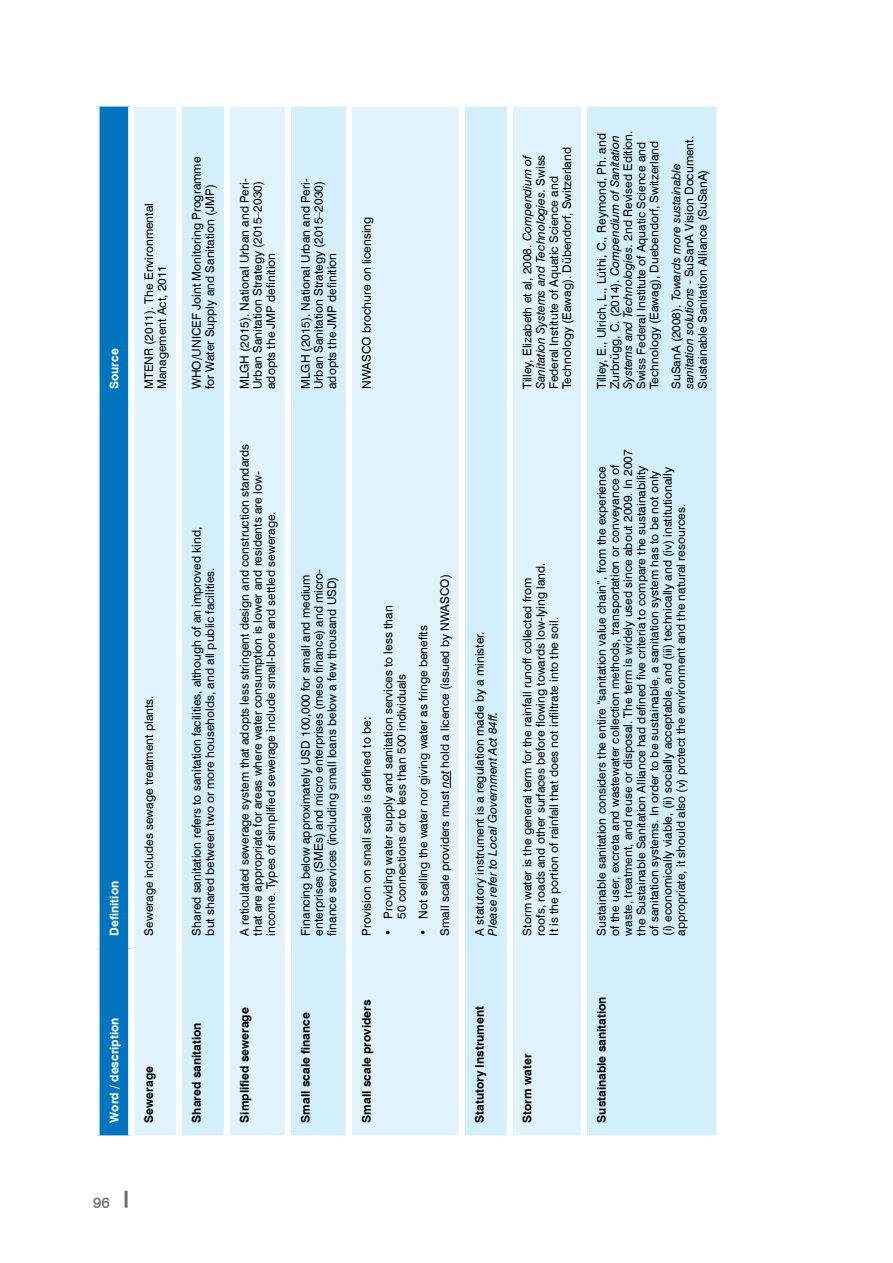
<style>
.page{position:relative;width:893px;height:1263px;background:#fff}
.page>*{position:absolute;margin:0;border:0;box-sizing:border-box;transform-origin:0 0}
.t1{font:500 15px "Swiss 721 BT";color:#6d6e71}
.t2{font:12px/13.2px "Swiss 721 BT";color:#000}
.t3{font:700 12px "Swiss 721 BT";color:#000}
.t4{font:700 12px "Swiss 721 BT";color:#fff}
.s1{font-style:italic}
</style>
<div class="page">
<hr style="left:125px;top:1191px;width:3px;height:17px;background:#6d6e71">
<div style="left:100px;top:107px;width:28px;height:1028px;background:#0075be"></div>
<div style="left:134px;top:107px;width:42px;height:1028px;background:#e1f4fd"></div>
<svg style="left:182px;top:107px;width:534px;height:1028px;background:#daf1fc"></svg>
<div style="left:224px;top:948px;width:6px;height:187px;background:#fff"></div>
<div style="left:224px;top:402px;width:6px;height:546px;background:#fff"></div>
<div style="left:224px;top:107px;width:6px;height:295px;background:#fff"></div>
<div style="left:285px;top:948px;width:6px;height:187px;background:#fff"></div>
<div style="left:285px;top:402px;width:6px;height:546px;background:#fff"></div>
<div style="left:285px;top:107px;width:6px;height:295px;background:#fff"></div>
<div style="left:346px;top:948px;width:6px;height:187px;background:#fff"></div>
<div style="left:346px;top:402px;width:6px;height:546px;background:#fff"></div>
<div style="left:346px;top:107px;width:6px;height:295px;background:#fff"></div>
<div style="left:459px;top:948px;width:6px;height:187px;background:#fff"></div>
<div style="left:459px;top:402px;width:6px;height:546px;background:#fff"></div>
<div style="left:459px;top:107px;width:6px;height:295px;background:#fff"></div>
<div style="left:507px;top:948px;width:6px;height:187px;background:#fff"></div>
<div style="left:507px;top:402px;width:6px;height:546px;background:#fff"></div>
<div style="left:507px;top:107px;width:6px;height:295px;background:#fff"></div>
<div style="left:581px;top:948px;width:6px;height:187px;background:#fff"></div>
<div style="left:581px;top:402px;width:6px;height:546px;background:#fff"></div>
<div style="left:581px;top:107px;width:6px;height:295px;background:#fff"></div>
<svg style="left:450px;top:771px;width:1px;height:17px"></svg>
<p class="t4" style="left:107px;top:389px;width:42px;rotate:-90deg">Source</p>
<p class="t4" style="left:107px;top:935px;width:56px;rotate:-90deg">Definition</p>
<p class="t2" style="left:142px;top:389px;width:187px;rotate:-90deg">MTENR (2011). The Environmental<br>Management Act, 2011</p>
<p class="t2" style="left:142px;top:935px;width:242px;rotate:-90deg">Sewerage includes sewage treatment plants.</p>
<p class="t2" style="left:190px;top:389px;width:234px;rotate:-90deg">WHO/UNICEF Joint Monitoring Programme for Water Supply and Sanitation (JMP)</p>
<p class="t2" style="left:190px;top:935px;width:410px;rotate:-90deg">Shared sanitation refers to sanitation facilities, although of an improved kind, but shared between two or more households, and all public facilities.</p>
<p class="t2" style="left:238px;top:389px;width:212px;rotate:-90deg">MLGH (2015). National Urban and Peri-<br>Urban Sanitation Strategy (2015–2030) adopts the JMP definition</p>
<p class="t2" style="left:238px;top:935px;width:493px;rotate:-90deg">A reticulated sewerage system that adopts less stringent design and construction standards that are appropriate for areas where water consumption is lower and residents are low&shy;income. Types of simplified sewerage include small-bore and settled sewerage.</p>
<p class="t2" style="left:299px;top:389px;width:212px;rotate:-90deg">MLGH (2015). National Urban and Peri-<br>Urban Sanitation Strategy (2015–2030) adopts the JMP definition</p>
<p class="t2" style="left:360px;top:389px;width:174px;rotate:-90deg">NWASCO brochure on licensing</p>
<p class="t2" style="left:299px;top:935px;width:368px;rotate:-90deg">Financing below approximately USD 100,000 for small and medium enterprises (SMEs) and micro enterprises (meso finance) and micro&shy;finance services (including small loans below a few thousand USD)</p>
<p class="t2" style="left:360px;top:935px;width:220px;rotate:-90deg">Provision on small scale is defined to be:</p>
<p class="t2" style="left:382px;top:918px;width:314px;text-indent:-17px;rotate:-90deg">• Providing water supply and sanitation services to less than<br>50 connections or to less than 500 individuals</p>
<p class="t2" style="left:412px;top:935px;width:363px;line-height:21.8px;rotate:-90deg">• Not selling the water nor giving water as fringe benefits<br>Small scale providers must <span class="s1">not</span> hold a licence (issued by NWASCO)</p>
<p class="t2" style="left:473px;top:935px;width:305px;rotate:-90deg">A statutory instrument is a regulation made by a minister.<br><span class="s1">Please refer to Local Government Act 84ff.</span></p>
<p class="t4" style="left:107px;top:1123px;width:106px;rotate:-90deg">Word / description</p>
<p class="t3" style="left:141px;top:1123px;width:58px;rotate:-90deg">Sewerage</p>
<p class="t3" style="left:189px;top:1122px;width:102px;rotate:-90deg">Shared sanitation</p>
<p class="t3" style="left:237px;top:1122px;width:117px;rotate:-90deg">Simplified sewerage</p>
<p class="t3" style="left:298px;top:1122px;width:112px;rotate:-90deg">Small scale finance</p>
<p class="t3" style="left:359px;top:1122px;width:125px;rotate:-90deg">Small scale providers</p>
<p class="t3" style="left:472px;top:1123px;width:118px;rotate:-90deg">Statutory Instrument</p>
<p class="t2" style="left:521px;top:389px;width:243px;rotate:-90deg">Tilley, Elizabeth et al, 2008. <span class="s1">Compendium of Sanitation Systems and Technologies.</span> Swiss Federal Institute of Aquatic Science and Technology (Eawag). Dübendorf, Switzerland</p>
<p class="t2" style="left:595px;top:389px;width:260px;rotate:-90deg">Tilley, E., Ulrich, L., Lüthi, C., Reymond, Ph. and Zurbrügg, C. (2014). <span class="s1">Compendium of Sanitation Systems and Technologies.</span> 2nd Revised Edition.<br>Swiss Federal Institute of Aquatic Science and Technology (Eawag), Duebendorf, Switzerland</p>
<p class="t2" style="left:669px;top:389px;width:255px;rotate:-90deg">SuSanA (2008). <span class="s1">Towards more sustainable sanitation solutions</span> - SuSanA Vision Document.<br>Sustainable Sanitation Alliance (SuSanA)</p>
<p class="t2" style="left:521px;top:935px;width:375px;rotate:-90deg">Storm water is the general term for the rainfall runoff collected from roofs, roads and other surfaces before flowing towards low-lying land.<br>It is the portion of rainfall that does not infiltrate into the soil.</p>
<p class="t2" style="left:595px;top:935px;width:488px;rotate:-90deg">Sustainable sanitation considers the entire “sanitation value chain”, from the experience<br>of the user, excreta and wastewater collection methods, transportation or conveyance of waste, treatment, and reuse or disposal. The term is widely used since about 2009. In 2007 the Sustainable Sanitation Alliance had defined five criteria to compare the sustainability<br>of sanitation systems. In order to be sustainable, a sanitation system has to be not only<br>(i) economically viable, (ii) socially acceptable, and (iii) technically and (iv) institutionally appropriate, it should also (v) protect the environment and the natural resources.</p>
<p class="t3" style="left:520px;top:1123px;width:70px;rotate:-90deg">Storm water</p>
<p class="t3" style="left:594px;top:1123px;width:128px;rotate:-90deg">Sustainable sanitation</p>
<p class="t1" style="left:93px;top:1193px;width:18px">96</p>
</div>
